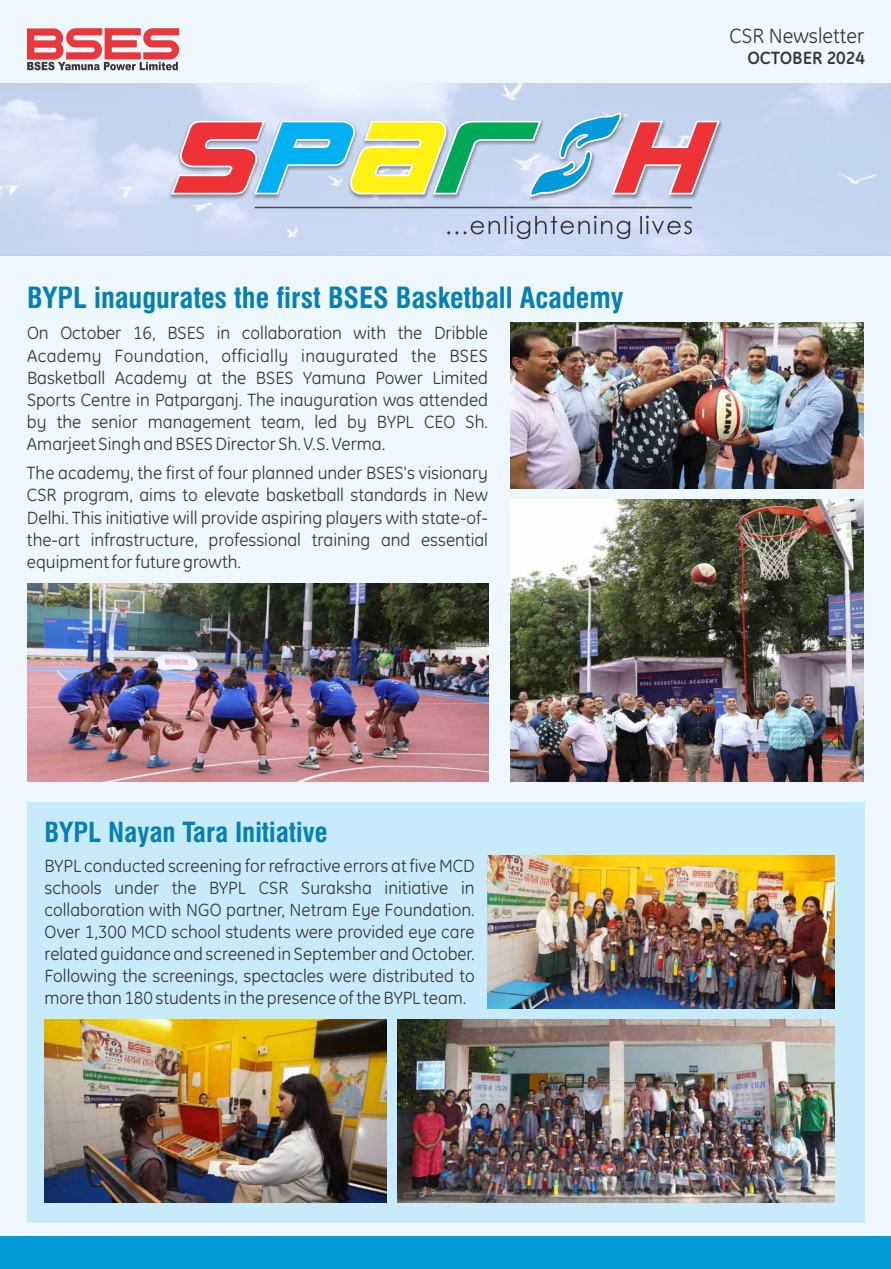
<style>
.page{position:relative;width:891px;height:1269px;background:#edf7fc}
.page>*{position:absolute;margin:0;border:0;box-sizing:border-box;transform-origin:0 0}
.t1{font:700 condensed 28.5px "Swiss 721 BT";color:#0580b5}
.t2{font:700 condensed 27px "Swiss 721 BT";color:#0580b5}
.t3{font:21px "GE Inspira";color:#383336}
.t4{font:18px/22px "GE Inspira";color:#383336;text-align:justify}
.t5{font:700 18px "GE Inspira";color:#383336}
</style>
<div class="page">
<img style="left:0;top:83px;width:891px;height:172px">
<svg style="left:447px;top:216px;width:245px;height:23px;background:#b5c0d5"></svg>
<div style="left:169px;top:113px;width:553px;height:89px;background:#383336;opacity:.49"></div>
<svg style="left:168px;top:93px;width:554px;height:106px;background:#babfc0"></svg>
<hr style="left:255px;top:207px;width:437px;height:1px;background:#4a4a4d">
<svg style="left:27px;top:28px;width:152px;height:42px"></svg>
<div style="left:0;top:1237px;width:891px;height:32px;background:#0099d9"></div>
<img style="left:510px;top:323px;width:354px;height:165px">
<img style="left:510px;top:500px;width:354px;height:282px">
<div style="left:27px;top:802px;width:837px;height:420px;background:#c7ebfa"></div>
<img style="left:27px;top:584px;width:461px;height:198px">
<img style="left:45px;top:1019px;width:341px;height:184px">
<img style="left:488px;top:855px;width:347px;height:154px">
<img style="left:397px;top:1019px;width:438px;height:184px">
<h1 class="t1" style="left:27px;top:286px;width:598px">BYPL inaugurates the first BSES Basketball Academy</h1>
<p class="t4" style="left:27px;top:324px;width:463px">On October 16, BSES in collaboration with the Dribble Academy Foundation, officially inaugurated the BSES Basketball Academy at the BSES Yamuna Power Limited Sports Centre in Patparganj. The inauguration was attended by the senior management team, led by BYPL CEO Sh.<br>Amarjeet Singh and BSES Director Sh. V.S. Verma.</p>
<p class="t4" style="left:27px;top:463px;width:463px">The academy, the first of four planned under BSES's visionary CSR program, aims to elevate basketball standards in New Delhi. This initiative will provide aspiring players with state-of&shy;the-art infrastructure, professional training and essential equipment for future growth.</p>
<h2 class="t2" style="left:45px;top:821px;width:285px">BYPL Nayan Tara Initiative</h2>
<p class="t4" style="left:44px;top:856px;width:432px">BYPL conducted screening for refractive errors at five MCD schools under the BYPL CSR Suraksha initiative in collaboration with NGO partner, Netram Eye Foundation.<br>Over 1,300 MCD school students were provided eye care related guidance and screened in September and October.<br>Following the screenings, spectacles were distributed to more than 180 students in the presence of the BYPL team.</p>
<p class="t3" style="left:730px;top:27px;width:136px">CSR Newsletter</p>
<p class="t5" style="left:747px;top:50px;width:119px">OCTOBER 2024</p>
</div>
